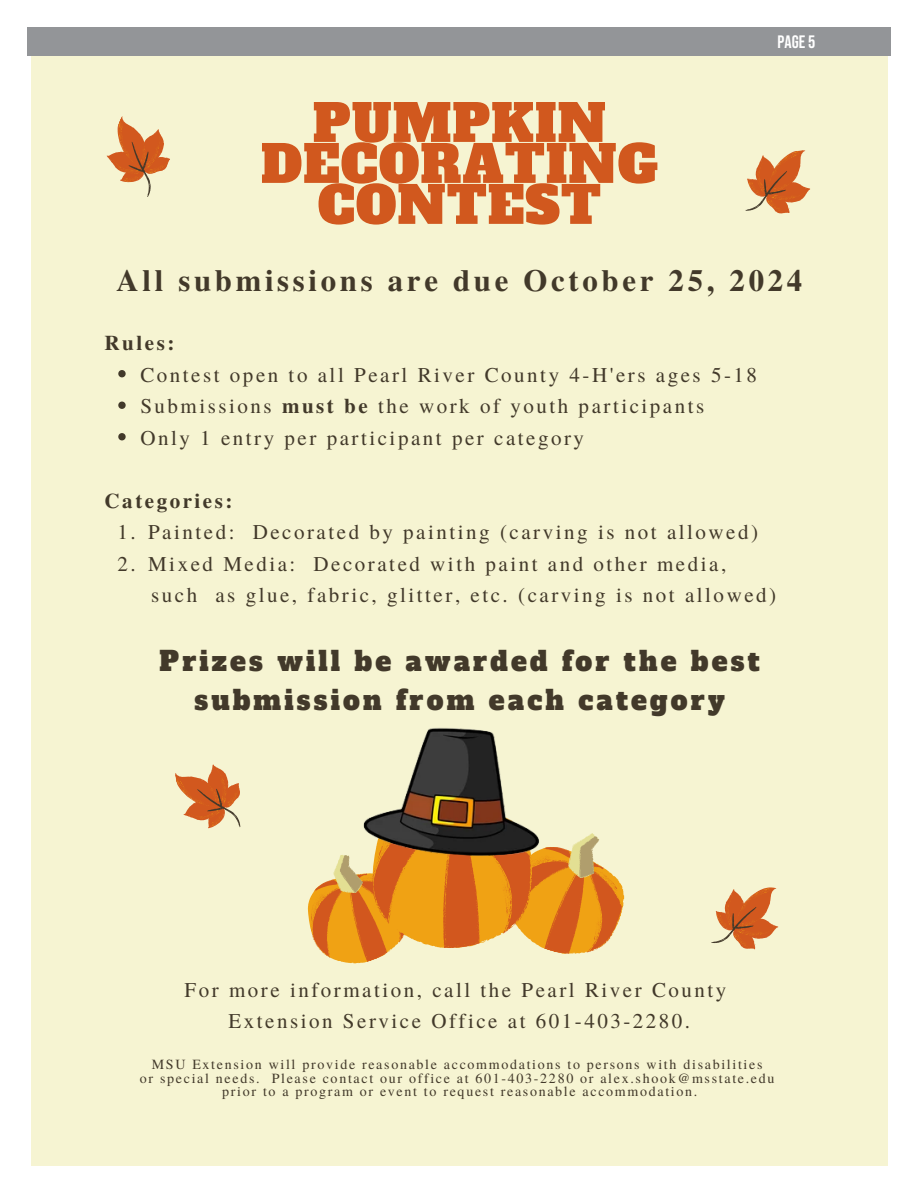
<style>
.page{position:relative;width:918px;height:1188px;background:#fff}
.page>*{position:absolute;margin:0;border:0;box-sizing:border-box;transform-origin:0 0}
.t1{font:51.3px/41px "Alfa Slab One";letter-spacing:.02em;color:#d1581e;text-align:center}
.t2{font:700 30.75px "Te X Gyre Termes";letter-spacing:.12em;color:#42392a}
.t3{font:26.55px/39.9px "Alfa Slab One";letter-spacing:.12em;color:#42392a;text-align:center}
.t4{font:21px/31.5px "Te X Gyre Termes";letter-spacing:.12em;color:#42392a}
.t5{font:700 21px "Te X Gyre Termes";letter-spacing:.12em;color:#42392a}
.t6{font:18px "Bebas Neue";color:#fff}
.t7{font:13.95px/13.6px "Te X Gyre Termes";letter-spacing:.12em;color:#42392a;text-align:center}
.s1{font-weight:700}
</style>
<div class="page">
<div style="left:27px;top:27px;width:864px;height:28px;background:#939598"></div>
<div style="left:31px;top:56px;width:857px;height:1110px;background:#f6f4d2"></div>
<svg style="left:711px;top:887px;width:67px;height:62px"></svg>
<svg style="left:175px;top:764px;width:66px;height:65px"></svg>
<svg style="left:745px;top:150px;width:65px;height:64px"></svg>
<svg style="left:106px;top:116px;width:64px;height:81px"></svg>
<svg style="left:118px;top:370px;width:8px;height:7px"></svg>
<svg style="left:118px;top:402px;width:8px;height:7px"></svg>
<svg style="left:118px;top:433px;width:8px;height:7px"></svg>
<svg style="left:308px;top:837px;width:317px;height:127px"></svg>
<img style="left:307px;top:728px;width:290px;height:190px">
<h1 class="t1" style="left:261px;top:103px;width:398px">PUMPKIN<br>DECORATING<br>CONTEST</h1>
<p class="t6" style="left:778px;top:31px;width:39px">Page 5</p>
<h2 class="t2" style="left:116px;top:257px;width:687px">All submissions are due October 25, 2024</h2>
<p class="t5" style="left:105px;top:327px;width:71px">Rules:</p>
<p class="t4" style="left:140px;top:358px;width:618px">Contest open to all Pearl River County 4-H'ers ages 5-18<br>Submissions <span class="s1">must be</span> the work of youth participants<br>Only 1 entry per participant per category</p>
<p class="t5" style="left:105px;top:484px;width:129px">Categories:</p>
<p class="t4" style="left:117px;top:515px;width:642px">1. Painted: Decorated by painting (carving is not allowed)</p>
<p class="t4" style="left:151px;top:547px;width:626px;text-indent:-34px">2. Mixed Media: Decorated with paint and other media, such as glue, fabric, glitter, etc. (carving is not allowed)</p>
<p class="t3" style="left:160px;top:641px;width:602px">Prizes will be awarded for the best submission from each category</p>
<p class="t4" style="left:185px;top:973px;width:543px;text-align:center">For more information, call the Pearl River County<br>Extension Service Office at 601-403-2280.</p>
<p class="t7" style="left:140px;top:1057px;width:636px">MSU Extension will provide reasonable accommodations to persons with disabilities<br>or special needs. Please contact our office at 601-403-2280 or alex.shook@msstate.edu prior to a program or event to request reasonable accommodation.</p>
</div>
